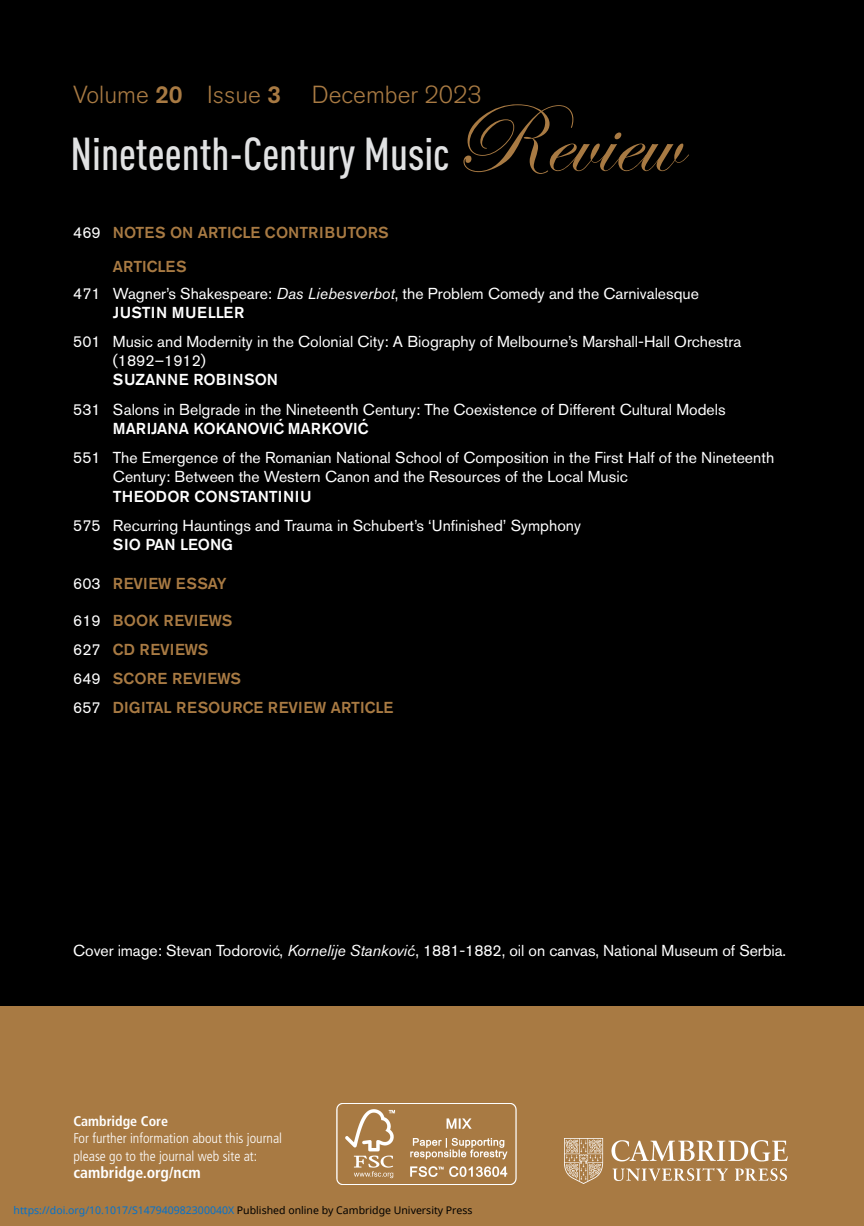
<style>
.page{position:relative;width:864px;height:1226px;background:#fff}
.page>*{position:absolute;margin:0;border:0;box-sizing:border-box;transform-origin:0 0}
.t1{font:500 condensed 45.5px "DINOT";color:#e1e2e3}
.t2{font:300 24.5px "Akzidenz Grotesk BQ";color:#a87a43}
.t3{font:15.75px/19.2px "Akzidenz Grotesk BQ";color:#fff}
.t4{font:500 15.75px/29.2px "Akzidenz Grotesk BQ";color:#a87a43}
.t5{font:700 condensed 15.75px "Frutiger LT Std";color:#fff}
.t6{font:300 condensed 14px/17.5px "Frutiger LT Std";color:#fff}
.t7{font:10.5px "Noto Sans";color:#0172cf}
.s1{font-weight:500}
.s2{font-family:"Edwardian Script ITC";font-weight:400;font-stretch:normal;font-size:99.75px;color:#a87a43}
.s3{font-weight:400;color:#fff}
.s4{font-style:italic}
.s5{font-weight:700}
.s6{color:#000}
</style>
<div class="page">
<div style="left:0;top:0;width:863px;height:1006px;background:#000"></div>
<div style="left:0;top:1005px;width:863px;height:220px;background:#a87a43"></div>
<img style="left:337px;top:1103px;width:179px;height:81px">
<img style="left:564px;top:1138px;width:223px;height:45px">
<p class="t2" style="left:73px;top:85px;width:209px">Volume <span class="s1">20</span> Issue <span class="s1">3</span></p>
<p class="t2" style="left:312px;top:85px;width:171px">December 2023</p>
<p class="t1" style="left:70px;top:137px;width:610px">Nineteenth-Century Music<span class="s2">Review</span></p>
<p class="t4" style="left:113px;top:216px;width:277px;line-height:34.1px;text-indent:-40px"><span class="s3">469</span> NOTES ON ARTICLE CONTRIBUTORS<br>ARTICLES</p>
<p class="t3" style="left:113px;top:285px;width:587px;text-indent:-40px">471 Wagner’s Shakespeare: <span class="s4">Das Liebesverbot</span>, the Problem Comedy and the Carnivalesque<br><span class="s1">JUSTIN MUELLER</span></p>
<p class="t3" style="left:113px;top:333px;width:629px;text-indent:-40px">501 Music and Modernity in the Colonial City: A Biography of Melbourne’s Marshall-Hall Orchestra (1892–1912)<br><span class="s1">SUZANNE ROBINSON</span></p>
<p class="t3" style="left:113px;top:401px;width:614px;text-indent:-40px">531 Salons in Belgrade in the Nineteenth Century: The Coexistence of Different Cultural Models<br><span class="s1">MARIJANA KOKANOVIC</span><sup>´</sup> <span class="s1">MARKOVIC</span><sup>´</sup></p>
<p class="t3" style="left:113px;top:449px;width:662px;text-indent:-40px">551 The Emergence of the Romanian National School of Composition in the First Half of the Nineteenth<br>Century: Between the Western Canon and the Resources of the Local Music<br><span class="s1">THEODOR CONSTANTINIU</span></p>
<p class="t3" style="left:113px;top:517px;width:469px;text-indent:-40px">575 Recurring Hauntings and Trauma in Schubert’s ‘Unfinished’ Symphony<br><span class="s1">SIO PAN LEONG</span></p>
<p class="t4" style="left:73px;top:570px;width:155px"><span class="s3">603</span> REVIEW ESSAY</p>
<p class="t4" style="left:73px;top:606px;width:321px"><span class="s3">619</span> BOOK REVIEWS<br><span class="s3">627</span> CD REVIEWS<br><span class="s3">649</span> SCORE REVIEWS<br><span class="s3">657</span> DIGITAL RESOURCE REVIEW ARTICLE</p>
<p class="t3" style="left:73px;top:942px;width:714px">Cover image: Stevan Todorovic´, <span class="s4">Kornelije Stankovic´</span>, 1881-1882, oil on canvas, National Museum of Serbia.</p>
<p class="t6" style="left:73px;top:1113px;width:210px"><span class="s5">Cambridge Core<br></span>For further information about this journal please go to the journal web site at:</p>
<p class="t5" style="left:73px;top:1166px;width:129px">cambridge.org/ncm</p>
<p class="t7" style="left:14px;top:1202px;width:460px">https://doi.org/10.1017/S147940982300040X <span class="s6">Published online by Cambridge University Press</span></p>
</div>
